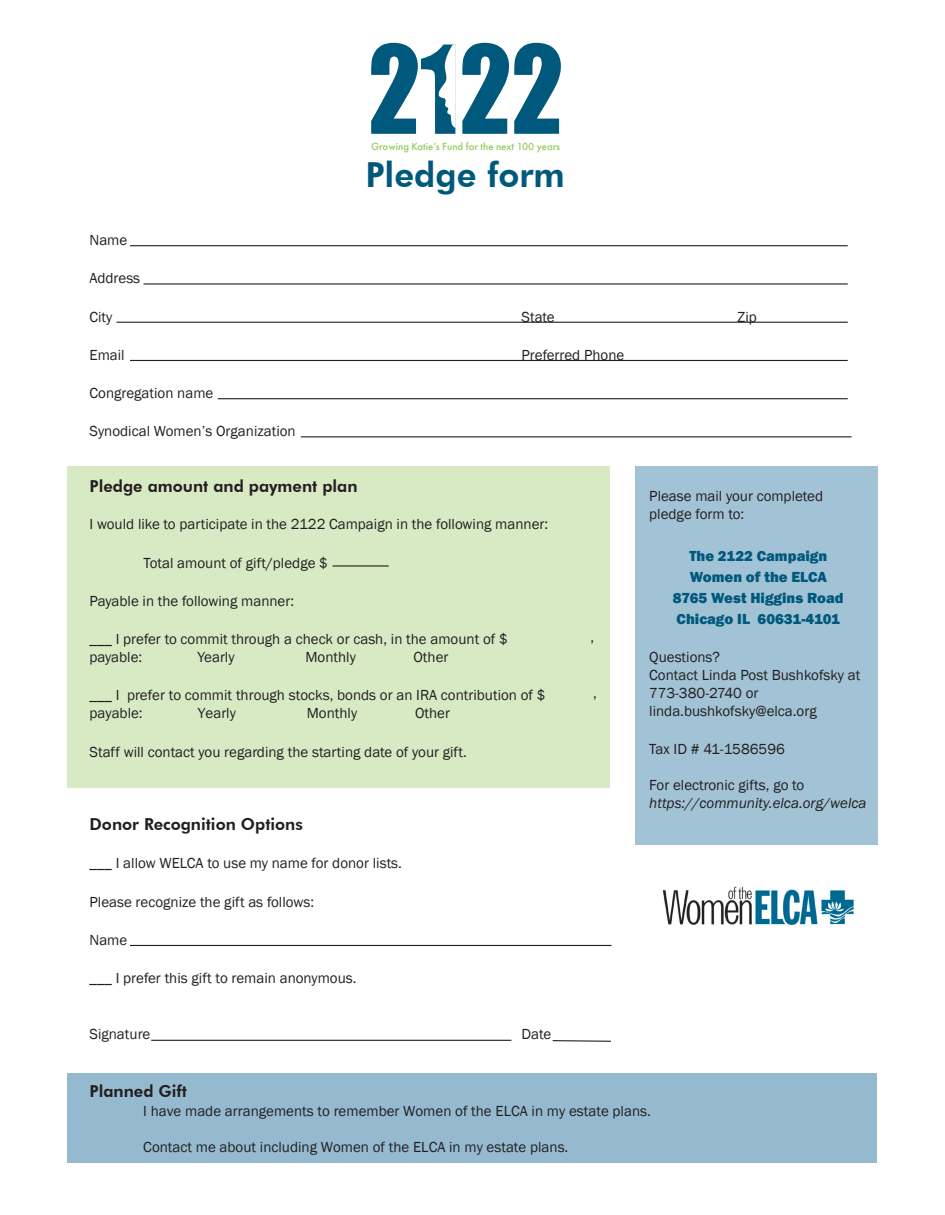
<style>
.page{position:relative;width:945px;height:1215px;background:#fff}
.page>*{position:absolute;margin:0;border:0;box-sizing:border-box;transform-origin:0 0}
.Pledge_title{font:800 34.5px "Futura BT";color:#00597d}
.body_text{font:800 16.5px "Futura BT";color:#231f20}
.Total_three_year_hea{font:800 16.5px "Futura BT";color:#231f20}
.body_text-2{font:15px/18px "Franklin Gothic";color:#231f20}
.body_text-3{font:800 15px/21px "Franklin Gothic";color:#00597d;text-align:center}
.body_text-4{font:italic 15px/18px "Franklin Gothic";color:#231f20}
.t1{font:500 10.8px "Futura PT";color:#95cb61}
.s1{font-style:normal}
</style>
<div class="page">
<div style="left:68px;top:1073px;width:810px;height:90px;background:#95bacf"></div>
<div style="left:68px;top:466px;width:542px;height:322px;background:#d8eac4"></div>
<hr style="left:130px;top:245px;width:718px;height:1px;background:#231f20">
<hr style="left:144px;top:283px;width:704px;height:2px;background:#231f20">
<hr style="left:117px;top:322px;width:731px;height:1px;background:#231f20">
<hr style="left:130px;top:360px;width:718px;height:1px;background:#231f20">
<hr style="left:218px;top:398px;width:630px;height:1px;background:#231f20">
<hr style="left:333px;top:565px;width:56px;height:2px;background:#231f20">
<hr style="left:130px;top:945px;width:482px;height:1px;background:#231f20">
<svg style="left:462px;top:43px;width:99px;height:91px"></svg>
<svg style="left:371px;top:43px;width:85px;height:91px"></svg>
<div style="left:635px;top:466px;width:243px;height:379px;background:#a2c2d5"></div>
<img style="left:662px;top:886px;width:192px;height:40px">
<hr style="left:301px;top:436px;width:551px;height:1px;background:#231f20">
<hr style="left:151px;top:1040px;width:360px;height:1px;background:#231f20">
<svg style="left:552px;top:1040px;width:59px;height:2px"></svg>
<p class="t1" style="left:371px;top:140px;width:191px">Growing Katie’s Fund for the next 100 years</p>
<p class="Pledge_title" style="left:365px;top:154px;width:201px">Pledge form</p>
<p class="body_text-2" style="left:90px;top:231px;width:39px">Name</p>
<p class="body_text-2" style="left:90px;top:270px;width:52px">Address</p>
<p class="body_text-2" style="left:90px;top:308px;width:24px">City</p>
<p class="body_text-2" style="left:522px;top:308px;width:35px">State</p>
<p class="body_text-2" style="left:738px;top:308px;width:21px">Zip</p>
<p class="body_text-2" style="left:90px;top:346px;width:37px">Email</p>
<p class="body_text-2" style="left:522px;top:346px;width:104px">Preferred Phone</p>
<p class="body_text-2" style="left:90px;top:384px;width:125px">Congregation name</p>
<p class="body_text-2" style="left:90px;top:423px;width:208px">Synodical Women’s Organization</p>
<p class="body_text" style="left:90px;top:476px;width:270px">Pledge amount and payment plan</p>
<p class="body_text-2" style="left:90px;top:516px;width:460px">I would like to participate in the 2122 Campaign in the following manner:</p>
<p class="body_text-2" style="left:144px;top:554px;width:186px">Total amount of gift/pledge $</p>
<p class="body_text-2" style="left:90px;top:592px;width:206px">Payable in the following manner:</p>
<p class="body_text-2" style="left:90px;top:630px;width:420px">___ I prefer to commit through a check or cash, in the amount of $ payable:</p>
<p class="body_text-2" style="left:198px;top:648px;width:39px">Yearly</p>
<p class="body_text-2" style="left:306px;top:648px;width:52px">Monthly</p>
<p class="body_text-2" style="left:414px;top:648px;width:36px">Other</p>
<p class="body_text-2" style="left:90px;top:687px;width:458px">___ I prefer to commit through stocks, bonds or an IRA contribution of $ payable:</p>
<p class="body_text-2" style="left:198px;top:705px;width:40px">Yearly</p>
<p class="body_text-2" style="left:307px;top:705px;width:52px">Monthly</p>
<p class="body_text-2" style="left:415px;top:705px;width:36px">Other</p>
<p class="body_text-2" style="left:90px;top:743px;width:379px">Staff will contact you regarding the starting date of your gift.</p>
<p class="Total_three_year_hea" style="left:90px;top:814px;width:215px">Donor Recognition Options</p>
<p class="body_text-2" style="left:90px;top:855px;width:314px">___ I allow WELCA to use my name for donor lists.</p>
<p class="body_text-2" style="left:90px;top:893px;width:226px">Please recognize the gift as follows:</p>
<p class="body_text-2" style="left:90px;top:931px;width:39px">Name</p>
<p class="body_text-2" style="left:90px;top:969px;width:268px">___ I prefer this gift to remain anonymous.</p>
<p class="body_text-2" style="left:90px;top:1025px;width:62px">Signature</p>
<p class="body_text-2" style="left:522px;top:1025px;width:31px">Date</p>
<p class="body_text-2" style="left:590px;top:628px;width:5px">,</p>
<p class="body_text-2" style="left:593px;top:684px;width:5px">,</p>
<p class="body_text-2" style="left:649px;top:488px;width:175px">Please mail your completed pledge form to:</p>
<p class="body_text-3" style="left:673px;top:545px;width:172px">The 2122 Campaign<br>Women of the ELCA<br>8765 West Higgins Road<br>Chicago IL 60631-4101</p>
<p class="body_text-2" style="left:649px;top:648px;width:213px">Questions?<br>Contact Linda Post Bushkofsky at<br>773-380-2740 or linda.bushkofsky@elca.org</p>
<p class="body_text-2" style="left:649px;top:741px;width:137px">Tax ID # 41-1586596</p>
<p class="body_text-4" style="left:649px;top:777px;width:219px"><span class="s1">For electronic gifts, go to </span>https://community.elca.org/welca</p>
<p class="body_text" style="left:90px;top:1081px;width:99px">Planned Gift</p>
<p class="body_text-2" style="left:143px;top:1103px;width:509px">I have made arrangements to remember Women of the ELCA in my estate plans.</p>
<p class="body_text-2" style="left:143px;top:1139px;width:427px">Contact me about including Women of the ELCA in my estate plans.</p>
</div>
